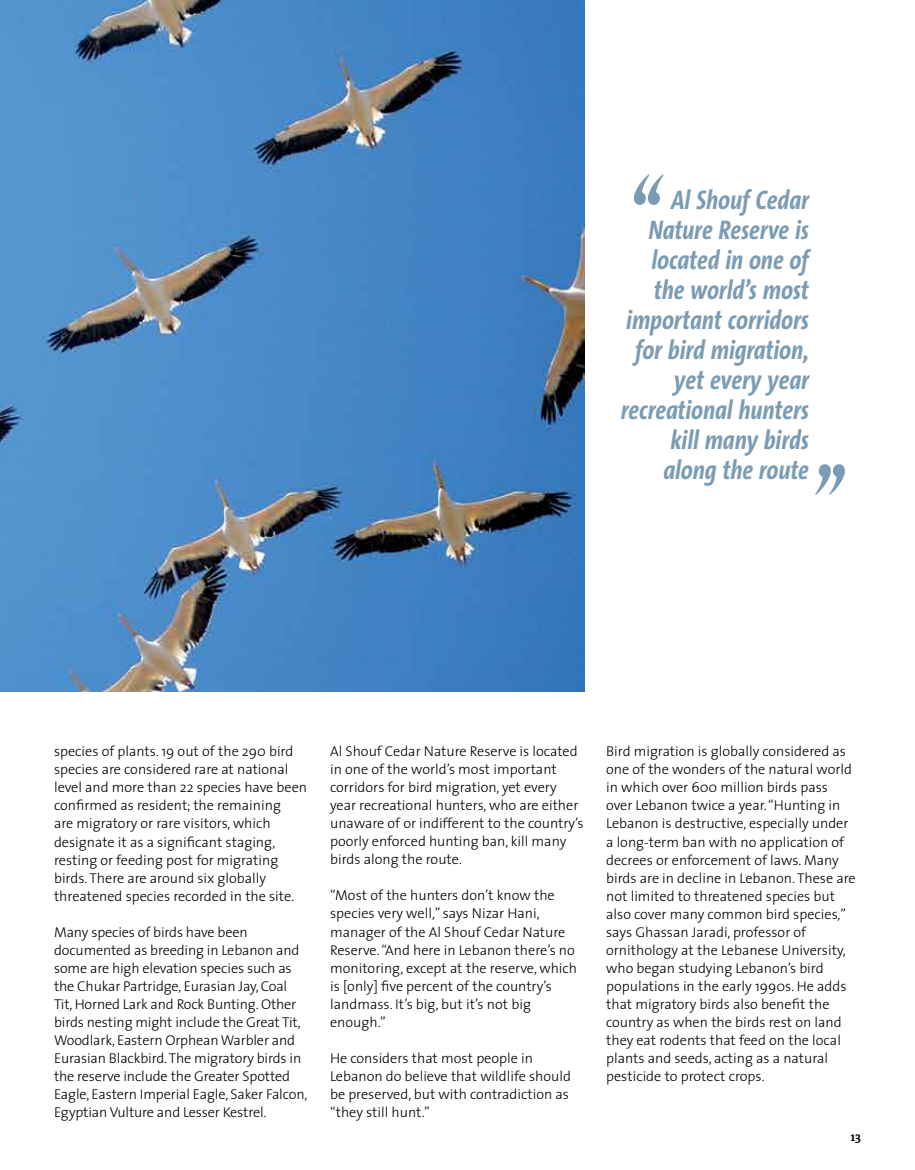
<style>
.page{position:relative;width:915px;height:1170px;background:#fff}
.page>*{position:absolute;margin:0;border:0;box-sizing:border-box;transform-origin:0 0}
.t1{font:italic 700 27px/30px "The Sans Condensed";color:#7a9cb4;text-align:right}
.t2{font:300 14.25px/18px "The Sans";color:#000}
.t3{font:700 12px "The Antiqua B7";color:#000}
</style>
<div class="page">
<img style="left:0;top:0;width:584px;height:691px">
<svg style="left:815px;top:464px;width:29px;height:31px"></svg>
<svg style="left:633px;top:174px;width:30px;height:31px"></svg>
<h1 class="t1" style="left:620px;top:184px;width:189px">Al Shouf Cedar<br>Nature Reserve is located in one of the world’s most important corridors for bird migration, yet every year recreational hunters kill many birds along the route</h1>
<p class="t2" style="left:54px;top:742px;width:254px">species of plants. 19 out of the 290 bird species are considered rare at national level and more than 22 species have been confirmed as resident; the remaining<br>are migratory or rare visitors, which designate it as a significant staging, resting or feeding post for migrating birds. There are around six globally threatened species recorded in the site.</p>
<p class="t2" style="left:54px;top:922px;width:255px">Many species of birds have been documented as breeding in Lebanon and some are high elevation species such as the Chukar Partridge, Eurasian Jay, Coal Tit, Horned Lark and Rock Bunting. Other birds nesting might include the Great Tit, Woodlark, Eastern Orphean Warbler and Eurasian Blackbird. The migratory birds in the reserve include the Greater Spotted Eagle, Eastern Imperial Eagle, Saker Falcon, Egyptian Vulture and Lesser Kestrel.</p>
<p class="t2" style="left:330px;top:742px;width:255px">Al Shouf Cedar Nature Reserve is located in one of the world’s most important corridors for bird migration, yet every year recreational hunters, who are either unaware of or indifferent to the country’s poorly enforced hunting ban, kill many birds along the route.</p>
<p class="t2" style="left:330px;top:886px;width:248px">“Most of the hunters don’t know the species very well,” says Nizar Hani, manager of the Al Shouf Cedar Nature Reserve. “And here in Lebanon there’s no monitoring, except at the reserve, which is [only] five percent of the country’s landmass. It’s big, but it’s not big enough.”</p>
<p class="t2" style="left:330px;top:1048px;width:242px">He considers that most people in<br>Lebanon do believe that wildlife should be preserved, but with contradiction as “they still hunt.”</p>
<p class="t2" style="left:606px;top:742px;width:251px">Bird migration is globally considered as one of the wonders of the natural world in which over 600 million birds pass over Lebanon twice a year. “Hunting in Lebanon is destructive, especially under a long-term ban with no application of decrees or enforcement of laws. Many birds are in decline in Lebanon. These are not limited to threatened species but also cover many common bird species,” says Ghassan Jaradi, professor of ornithology at the Lebanese University, who began studying Lebanon’s bird populations in the early 1990s. He adds that migratory birds also benefit the country as when the birds rest on land they eat rodents that feed on the local plants and seeds, acting as a natural pesticide to protect crops.</p>
<p class="t3" style="left:850px;top:1130px;width:12px">13</p>
</div>
